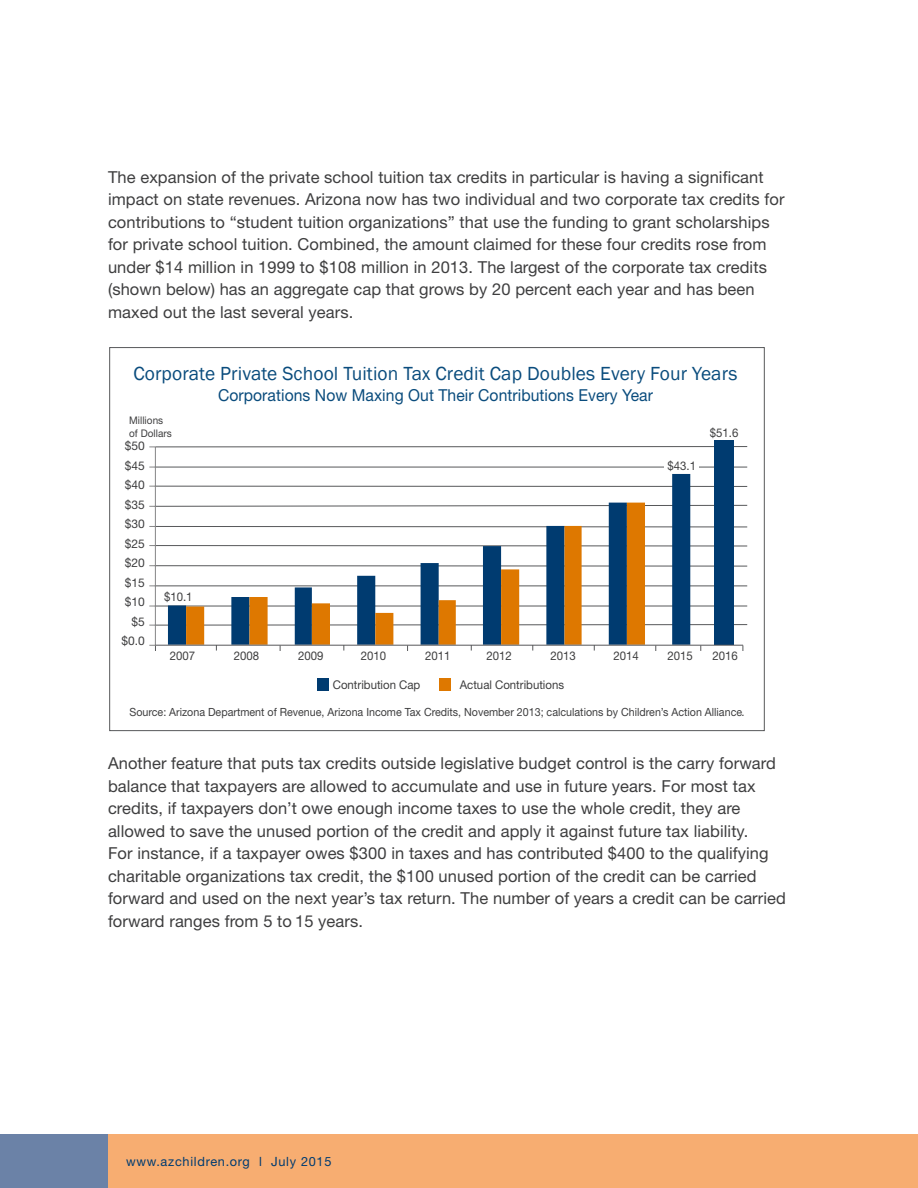
<style>
.page{position:relative;width:918px;height:1188px;background:#fff}
.page>*{position:absolute;margin:0;border:0;box-sizing:border-box;transform-origin:0 0}
.table_title{font:19.5px "Franklin Gothic";letter-spacing:.005em;color:#0a4c7d}
.body_text{font:16.5px/22.5px "Helvetica Neue LT Std";letter-spacing:.005em;color:#3e3e3f}
.table_title-2{font:16.5px "Helvetica Neue LT Std";letter-spacing:.005em;color:#0a4c7d;scale:.95 1}
.t1{font:12.75px "Helvetica Neue LT Std";letter-spacing:.055em;color:#003b70}
.table_text_2{font:12px "Helvetica Neue LT Std";color:#3e3e3f;scale:.95 1}
.table_text_2-2{font:12px "Helvetica Neue LT Std";color:#3e3e3f}
.table_notes{font:11.25px "Helvetica Neue LT Std";color:#3e3e3f;scale:.95 1}
.table_text{font:10.5px/12.6px "Helvetica Neue LT Std";letter-spacing:.005em;color:#3e3e3f;scale:.95 1}
.s1{font-style:italic}
</style>
<div class="page">
<svg style="left:155px;top:446px;width:593px;height:179px"></svg>
<svg style="left:168px;top:474px;width:522px;height:171px"></svg>
<svg style="left:186px;top:503px;width:459px;height:142px"></svg>
<hr style="left:155px;top:447px;width:1px;height:198px;background:#868687">
<div style="left:665px;top:463px;width:34px;height:8px;background:#fff"></div>
<div style="left:317px;top:678px;width:12px;height:12px;background:#003b70"></div>
<div style="left:439px;top:678px;width:12px;height:12px;background:#de7800"></div>
<div style="left:715px;top:440px;width:19px;height:205px;background:#003b70"></div>
<svg style="left:149px;top:645px;width:7px;height:6px"></svg>
<hr style="left:156px;top:645px;width:587px;height:1px;background:#57585a">
<div style="left:108px;top:1134px;width:810px;height:54px;background:#f7ad71"></div>
<div style="left:0;top:1134px;width:108px;height:54px;background:#6b82a7"></div>
<p class="body_text" style="left:108px;top:165px;width:678px">The expansion of the private school tuition tax credits in particular is having a significant impact on state revenues. Arizona now has two individual and two corporate tax credits for contributions to “student tuition organizations” that use the funding to grant scholarships for private school tuition. Combined, the amount claimed for these four credits rose from under $14 million in 1999 to $108 million in 2013. The largest of the corporate tax credits (shown below) has an aggregate cap that grows by 20 percent each year and has been maxed out the last several years.</p>
<p class="table_title" style="left:134px;top:361px;width:605px">Corporate Private School Tuition Tax Credit Cap Doubles Every Four Years</p>
<p class="table_title-2" style="left:218px;top:386px;width:459px">Corporations Now Maxing Out Their Contributions Every Year</p>
<p class="table_text" style="left:129px;top:414px;width:47px">Millions of Dollars</p>
<p class="table_text_2-2" style="left:125px;top:439px;width:22px">$50</p>
<p class="table_text_2-2" style="left:125px;top:459px;width:22px">$45</p>
<p class="table_text_2-2" style="left:125px;top:478px;width:22px">$40</p>
<p class="table_text_2-2" style="left:125px;top:498px;width:22px">$35</p>
<p class="table_text_2-2" style="left:125px;top:517px;width:22px">$30</p>
<p class="table_text_2-2" style="left:125px;top:537px;width:22px">$25</p>
<p class="table_text_2-2" style="left:125px;top:556px;width:22px">$20</p>
<p class="table_text_2-2" style="left:125px;top:576px;width:22px">$15</p>
<p class="table_text_2-2" style="left:125px;top:595px;width:22px">$10</p>
<p class="table_text_2-2" style="left:131px;top:615px;width:15px">$5</p>
<p class="table_text_2-2" style="left:121px;top:634px;width:25px">$0.0</p>
<p class="table_text_2" style="left:164px;top:589px;width:32px">$10.1</p>
<p class="table_text_2" style="left:668px;top:459px;width:32px">$43.1</p>
<p class="table_text_2" style="left:710px;top:426px;width:32px">$51.6</p>
<p class="table_text_2" style="left:170px;top:648px;width:28px">2007</p>
<p class="table_text_2" style="left:234px;top:648px;width:28px">2008</p>
<p class="table_text_2" style="left:298px;top:648px;width:28px">2009</p>
<p class="table_text_2" style="left:361px;top:648px;width:28px">2010</p>
<p class="table_text_2" style="left:425px;top:648px;width:28px">2011</p>
<p class="table_text_2" style="left:486px;top:648px;width:28px">2012</p>
<p class="table_text_2" style="left:551px;top:648px;width:28px">2013</p>
<p class="table_text_2" style="left:614px;top:648px;width:28px">2014</p>
<p class="table_text_2" style="left:668px;top:648px;width:28px">2015</p>
<p class="table_text_2" style="left:713px;top:648px;width:28px">2016</p>
<p class="table_text_2" style="left:333px;top:677px;width:94px">Contribution Cap</p>
<p class="table_text_2" style="left:460px;top:677px;width:111px">Actual Contributions</p>
<p class="table_notes" style="left:129px;top:705px;width:650px">Source: Arizona Department of Revenue, Arizona Income Tax Credits, November 2013; calculations by Children’s Action Alliance<span class="s1">.</span></p>
<p class="body_text" style="left:108px;top:752px;width:679px">Another feature that puts tax credits outside legislative budget control is the carry forward balance that taxpayers are allowed to accumulate and use in future years. For most tax credits, if taxpayers don’t owe enough income taxes to use the whole credit, they are allowed to save the unused portion of the credit and apply it against future tax liability.<br>For instance, if a taxpayer owes $300 in taxes and has contributed $400 to the qualifying charitable organizations tax credit, the $100 unused portion of the credit can be carried forward and used on the next year’s tax return. The number of years a credit can be carried forward ranges from 5 to 15 years.</p>
<p class="t1" style="left:126px;top:1153px;width:207px">www.azchildren.org l July 2015</p>
</div>
